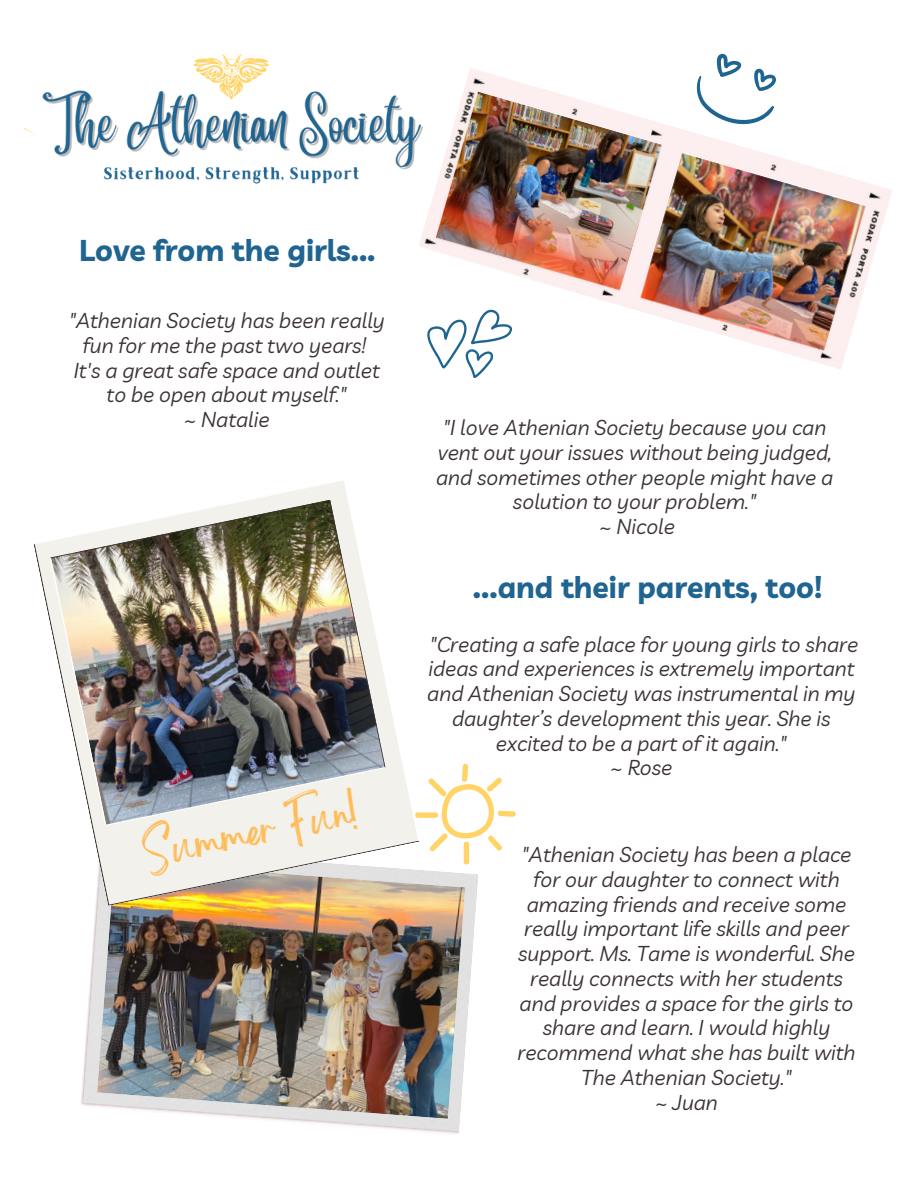
<style>
.page{position:relative;width:918px;height:1188px;background:#fff}
.page>*{position:absolute;margin:0;border:0;box-sizing:border-box;transform-origin:0 0}
.t1{font:34.2px "Brightwall";color:#ffbd59}
.t2{font:700 30px "Livvic";color:#206592}
.t3{font:italic 21px/24.8px "Livvic";color:#3c3333;text-align:center}
</style>
<div class="page">
<img style="left:419px;top:68px;width:473px;height:301px">
<svg style="left:419px;top:292px;width:98px;height:86px"></svg>
<svg style="left:686px;top:53px;width:93px;height:85px"></svg>
<img style="left:81px;top:873px;width:397px;height:261px">
<img style="left:97px;top:870px;width:368px;height:249px">
<svg style="left:81px;top:841px;width:339px;height:65px;background:#e6dcc5"></svg>
<img style="left:34px;top:481px;width:380px;height:360px">
<svg style="left:414px;top:764px;width:102px;height:101px"></svg>
<img style="left:25px;top:54px;width:404px;height:148px">
<p class="t2" style="left:79px;top:230px;width:298px">Love from the girls...</p>
<p class="t3" style="left:69px;top:308px;width:318px">"Athenian Society has been really fun for me the past two years!</p>
<p class="t3" style="left:74px;top:357px;width:307px">It's a great safe space and outlet to be open about myself."</p>
<p class="t3" style="left:184px;top:407px;width:87px">~ Natalie</p>
<p class="t1" style="left:142px;top:843px;width:219px;rotate:-12deg">Summer Fun!</p>
<p class="t3" style="left:436px;top:415px;width:398px">"I love Athenian Society because you can vent out your issues without being judged, and sometimes other people might have a solution to your problem."</p>
<p class="t3" style="left:599px;top:514px;width:78px">~ Nicole</p>
<p class="t2" style="left:473px;top:567px;width:351px">...and their parents, too!</p>
<p class="t3" style="left:427px;top:631px;width:432px">"Creating a safe place for young girls to share ideas and experiences is extremely important and Athenian Society was instrumental in my daughter’s development this year. She is excited to be a part of it again."</p>
<p class="t3" style="left:610px;top:755px;width:64px">~ Rose</p>
<p class="t3" style="left:518px;top:842px;width:340px">"Athenian Society has been a place for our daughter to connect with amazing friends and receive some really important life skills and peer support. Ms. Tame is wonderful. She really connects with her students and provides a space for the girls to share and learn. I would highly recommend what she has built with<br>The Athenian Society."</p>
<p class="t3" style="left:655px;top:1089px;width:64px">~ Juan</p>
</div>
